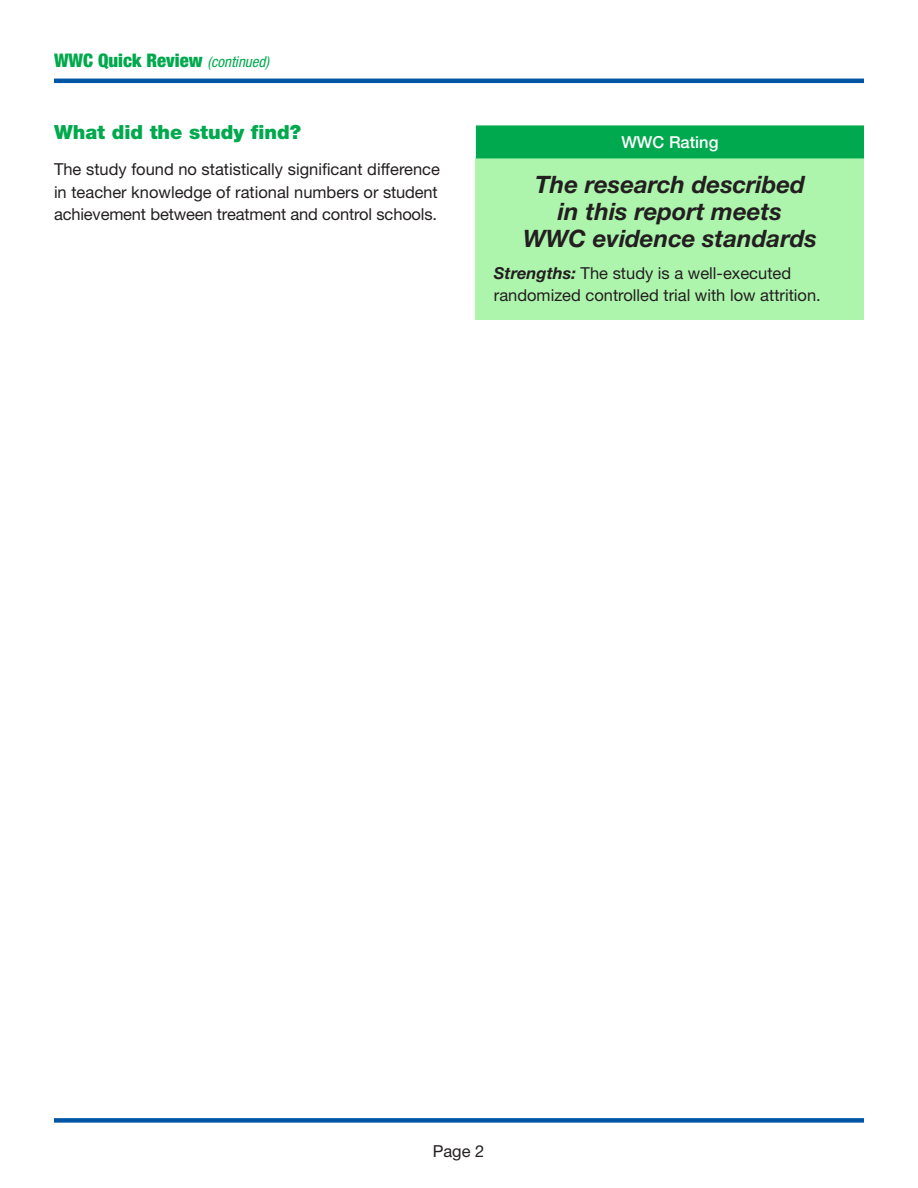
<style>
.page{position:relative;width:918px;height:1188px;background:#fff}
.page>*{position:absolute;margin:0;border:0;box-sizing:border-box;transform-origin:0 0}
.Box_A_Head{font:italic 700 24px/27px "Helvetica Neue LT Std";color:#231f20;text-align:center}
.Green_Head{font:900 19.5px "Helvetica Neue LT Std";color:#00a94e}
.t1{font:900 condensed 18.75px "Helvetica Neue LT Std";color:#00a94e}
.body_text{font:16.5px/22.5px "Helvetica Neue LT Std";color:#231f20}
.Box_Head{font:500 16.5px "Helvetica Neue LT Std";color:#fff}
.s1{font-weight:400;font-style:italic;font-size:15px}
.s2{font-weight:700;font-style:italic}
</style>
<div class="page">
<hr style="left:54px;top:79px;width:810px;height:4px;background:#0155a5">
<div style="left:54px;top:1118px;width:810px;height:5px;background:#0155a5"></div>
<div style="left:476px;top:158px;width:388px;height:161px;background:#adf5ad"></div>
<div style="left:477px;top:126px;width:386px;height:32px;background:#00a94e"></div>
<div style="left:476px;top:125px;width:388px;height:33px;border:2px solid #00a94e"></div>
<p class="t1" style="left:54px;top:49px;width:217px">WWC Quick Review <span class="s1">(continued)</span></p>
<p class="Green_Head" style="left:54px;top:121px;width:249px">What did the study find?</p>
<p class="body_text" style="left:54px;top:158px;width:387px">The study found no statistically significant difference in teacher knowledge of rational numbers or student achievement between treatment and control schools.</p>
<p class="Box_Head" style="left:621px;top:132px;width:99px">WWC Rating</p>
<p class="Box_A_Head" style="left:523px;top:171px;width:295px">The research described in this report meets<br>WWC evidence standards</p>
<p class="body_text" style="left:494px;top:261px;width:328px"><span class="s2">Strengths:</span> The study is a well-executed randomized controlled trial with low attrition.</p>
<p class="body_text" style="left:433px;top:1140px;width:53px">Page 2</p>
</div>
